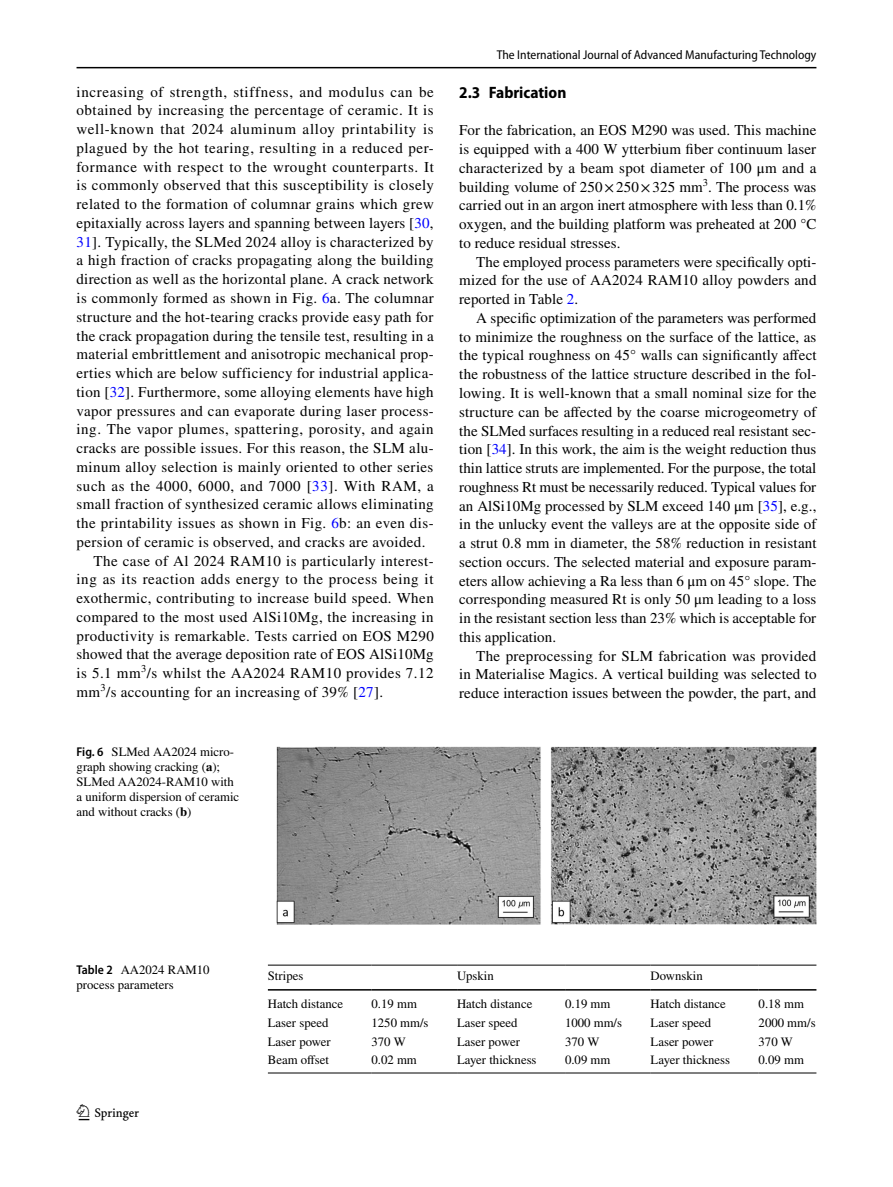
<style>
.page{position:relative;width:893px;height:1187px;background:#fff}
.page>*{position:absolute;margin:0;border:0;box-sizing:border-box;transform-origin:0 0}
.t1{font:22.5px "Springnew Regular 2";color:#000}
.t2{font:700 semi-condensed 16.5px "Myriad Pro";color:#000}
.t3{font:15px/18.8px "STIX";letter-spacing:.025em;color:#000;text-align:justify}
.t4{font:15px "STIX";letter-spacing:.045em;color:#000}
.t5{font:12.75px/15px "STIX";color:#000}
.t6{font:semi-condensed 12.75px "Myriad Pro";color:#000}
.s1{color:#00f}
.s2{font-family:"Myriad Pro";font-weight:600;font-stretch:semi-condensed}
.s3{font-weight:700}
</style>
<div class="page">
<hr style="left:77px;top:67px;width:739px;height:1px;background:#000">
<img style="left:276px;top:746px;width:540px;height:178px">
<hr style="left:268px;top:964px;width:104px;height:1px;background:#000">
<hr style="left:372px;top:964px;width:85px;height:1px;background:#000">
<hr style="left:268px;top:989px;width:104px;height:1px;background:#000">
<hr style="left:372px;top:989px;width:85px;height:1px;background:#000">
<hr style="left:457px;top:964px;width:108px;height:1px;background:#000">
<hr style="left:565px;top:964px;width:86px;height:1px;background:#000">
<hr style="left:457px;top:989px;width:108px;height:1px;background:#000">
<hr style="left:565px;top:989px;width:86px;height:1px;background:#000">
<hr style="left:651px;top:964px;width:108px;height:1px;background:#000">
<hr style="left:759px;top:964px;width:57px;height:1px;background:#000">
<hr style="left:651px;top:989px;width:108px;height:1px;background:#000">
<hr style="left:759px;top:989px;width:57px;height:1px;background:#000">
<hr style="left:268px;top:1072px;width:104px;height:1px;background:#000">
<hr style="left:372px;top:1072px;width:85px;height:1px;background:#000">
<hr style="left:457px;top:1072px;width:108px;height:1px;background:#000">
<hr style="left:565px;top:1072px;width:86px;height:1px;background:#000">
<hr style="left:651px;top:1072px;width:108px;height:1px;background:#000">
<hr style="left:759px;top:1072px;width:57px;height:1px;background:#000">
<p class="t4" style="left:77px;top:81px;width:359px">increasing of strength, stiffness, and modulus can be</p>
<p class="t3" style="left:77px;top:102px;width:359px">obtained by increasing the percentage of ceramic. It is</p>
<p class="t4" style="left:77px;top:119px;width:359px">well-known that 2024 aluminum alloy printability is</p>
<p class="t3" style="left:77px;top:139px;width:359px">plagued by the hot tearing, resulting in a reduced per-</p>
<p class="t3" style="left:77px;top:158px;width:359px">formance with respect to the wrought counterparts. It</p>
<p class="t3" style="left:77px;top:177px;width:359px">is commonly observed that this susceptibility is closely</p>
<p class="t3" style="left:77px;top:196px;width:359px">related to the formation of columnar grains which grew</p>
<p class="t3" style="left:77px;top:214px;width:359px">epitaxially across layers and spanning between layers [<span class="s1">30</span>,</p>
<p class="t3" style="left:77px;top:233px;width:358px"><span class="s1">31</span>]. Typically, the SLMed 2024 alloy is characterized by</p>
<p class="t3" style="left:77px;top:252px;width:359px">a high fraction of cracks propagating along the building</p>
<p class="t3" style="left:77px;top:271px;width:359px">direction as well as the horizontal plane. A crack network</p>
<p class="t3" style="left:77px;top:289px;width:359px">is commonly formed as shown in Fig. <span class="s1">6</span>a. The columnar</p>
<p class="t3" style="left:77px;top:308px;width:358px">structure and the hot-tearing cracks provide easy path for</p>
<p class="t3" style="left:77px;top:327px;width:359px">the crack propagation during the tensile test, resulting in a</p>
<p class="t3" style="left:77px;top:346px;width:359px">material embrittlement and anisotropic mechanical prop-</p>
<p class="t3" style="left:77px;top:364px;width:359px">erties which are below sufficiency for industrial applica-</p>
<p class="t3" style="left:77px;top:383px;width:359px">tion [<span class="s1">32</span>]. Furthermore, some alloying elements have high</p>
<p class="t3" style="left:77px;top:402px;width:359px">vapor pressures and can evaporate during laser process-</p>
<p class="t3" style="left:77px;top:421px;width:359px">ing. The vapor plumes, spattering, porosity, and again</p>
<p class="t3" style="left:77px;top:439px;width:359px">cracks are possible issues. For this reason, the SLM alu-</p>
<p class="t3" style="left:77px;top:458px;width:358px">minum alloy selection is mainly oriented to other series</p>
<p class="t3" style="left:77px;top:477px;width:359px">such as the 4000, 6000, and 7000 [<span class="s1">33</span>]. With RAM, a</p>
<p class="t3" style="left:77px;top:496px;width:359px">small fraction of synthesized ceramic allows eliminating</p>
<p class="t3" style="left:77px;top:514px;width:359px">the printability issues as shown in Fig. <span class="s1">6</span>b: an even dis-</p>
<p class="t3" style="left:77px;top:533px;width:351px">persion of ceramic is observed, and cracks are avoided.</p>
<p class="t3" style="left:94px;top:552px;width:342px">The case of Al 2024 RAM10 is particularly interest-</p>
<p class="t3" style="left:77px;top:571px;width:358px">ing as its reaction adds energy to the process being it</p>
<p class="t3" style="left:77px;top:589px;width:359px">exothermic, contributing to increase build speed. When</p>
<p class="t3" style="left:77px;top:608px;width:359px">compared to the most used AlSi10Mg, the increasing in</p>
<p class="t3" style="left:77px;top:627px;width:359px">productivity is remarkable. Tests carried on EOS M290</p>
<p class="t3" style="left:77px;top:646px;width:359px">showed that the average deposition rate of EOS AlSi10Mg</p>
<p class="t3" style="left:77px;top:664px;width:359px">is 5.1 mm<sup>3</sup>/s whilst the AA2024 RAM10 provides 7.12</p>
<p class="t3" style="left:77px;top:683px;width:308px">mm<sup>3</sup>/s accounting for an increasing of 39% [<span class="s1">27</span>].</p>
<p class="t5" style="left:77px;top:745px;width:164px"><span class="s2">Fig. 6</span> SLMed AA2024 micro&shy;graph showing cracking (<span class="s3">a</span>);<br>SLMed AA2024-RAM10 with a uniform dispersion of ceramic and without cracks (<span class="s3">b</span>)</p>
<p class="t6" style="left:497px;top:48px;width:321px">The International Journal of Advanced Manufacturing Technology</p>
<p class="t2" style="left:459px;top:83px;width:109px">2.3 Fabrication</p>
<p class="t3" style="left:459px;top:122px;width:359px">For the fabrication, an EOS M290 was used. This machine is equipped with a 400 W ytterbium fiber continuum laser characterized by a beam spot diameter of 100 μm and a building volume of 250×250×325 mm<sup>3</sup>. The process was carried out in an argon inert atmosphere with less than 0.1% oxygen, and the building platform was preheated at 200 °C to reduce residual stresses.</p>
<p class="t3" style="left:459px;top:253px;width:359px;text-indent:17px">The employed process parameters were specifically opti&shy;mized for the use of AA2024 RAM10 alloy powders and reported in Table <span class="s1">2</span>.</p>
<p class="t3" style="left:459px;top:309px;width:359px;text-indent:17px">A specific optimization of the parameters was performed to minimize the roughness on the surface of the lattice, as the typical roughness on 45° walls can significantly affect the robustness of the lattice structure described in the fol&shy;lowing. It is well-known that a small nominal size for the structure can be affected by the coarse microgeometry of the SLMed surfaces resulting in a reduced real resistant sec&shy;tion [<span class="s1">34</span>]. In this work, the aim is the weight reduction thus thin lattice struts are implemented. For the purpose, the total roughness Rt must be necessarily reduced. Typical values for an AlSi10Mg processed by SLM exceed 140 μm [<span class="s1">35</span>], e.g., in the unlucky event the valleys are at the opposite side of a strut 0.8 mm in diameter, the 58% reduction in resistant section occurs. The selected material and exposure param&shy;eters allow achieving a Ra less than 6 μm on 45° slope. The corresponding measured Rt is only 50 μm leading to a loss in the resistant section less than 23% which is acceptable for this application.</p>
<p class="t3" style="left:459px;top:647px;width:359px;text-indent:17px">The preprocessing for SLM fabrication was provided in Materialise Magics. A vertical building was selected to reduce interaction issues between the powder, the part, and</p>
<p class="t5" style="left:77px;top:963px;width:135px"><span class="s2">Table 2</span> AA2024 RAM10 process parameters</p>
<p class="t5" style="left:268px;top:969px;width:37px">Stripes</p>
<p class="t5" style="left:457px;top:969px;width:38px">Upskin</p>
<p class="t5" style="left:651px;top:969px;width:54px">Downskin</p>
<p class="t5" style="left:268px;top:997px;width:77px">Hatch distance</p>
<p class="t5" style="left:372px;top:997px;width:47px">0.19 mm</p>
<p class="t5" style="left:457px;top:997px;width:77px">Hatch distance</p>
<p class="t5" style="left:565px;top:997px;width:47px">0.19 mm</p>
<p class="t5" style="left:651px;top:997px;width:77px">Hatch distance</p>
<p class="t5" style="left:759px;top:997px;width:47px">0.18 mm</p>
<p class="t5" style="left:268px;top:1015px;width:62px">Laser speed</p>
<p class="t5" style="left:372px;top:1015px;width:59px">1250 mm/s</p>
<p class="t5" style="left:457px;top:1015px;width:62px">Laser speed</p>
<p class="t5" style="left:565px;top:1015px;width:59px">1000 mm/s</p>
<p class="t5" style="left:651px;top:1015px;width:62px">Laser speed</p>
<p class="t5" style="left:759px;top:1015px;width:59px">2000 mm/s</p>
<p class="t5" style="left:268px;top:1034px;width:64px">Laser power</p>
<p class="t5" style="left:372px;top:1034px;width:36px">370 W</p>
<p class="t5" style="left:457px;top:1034px;width:64px">Laser power</p>
<p class="t5" style="left:565px;top:1034px;width:36px">370 W</p>
<p class="t5" style="left:651px;top:1034px;width:64px">Laser power</p>
<p class="t5" style="left:759px;top:1034px;width:36px">370 W</p>
<p class="t5" style="left:268px;top:1053px;width:63px">Beam offset</p>
<p class="t5" style="left:372px;top:1053px;width:47px">0.02 mm</p>
<p class="t5" style="left:457px;top:1053px;width:81px">Layer thickness</p>
<p class="t5" style="left:565px;top:1053px;width:47px">0.09 mm</p>
<p class="t5" style="left:651px;top:1053px;width:81px">Layer thickness</p>
<p class="t5" style="left:759px;top:1053px;width:47px">0.09 mm</p>
<h1 class="t1" style="left:79px;top:1104px;width:62px">1 3</h1>
</div>
